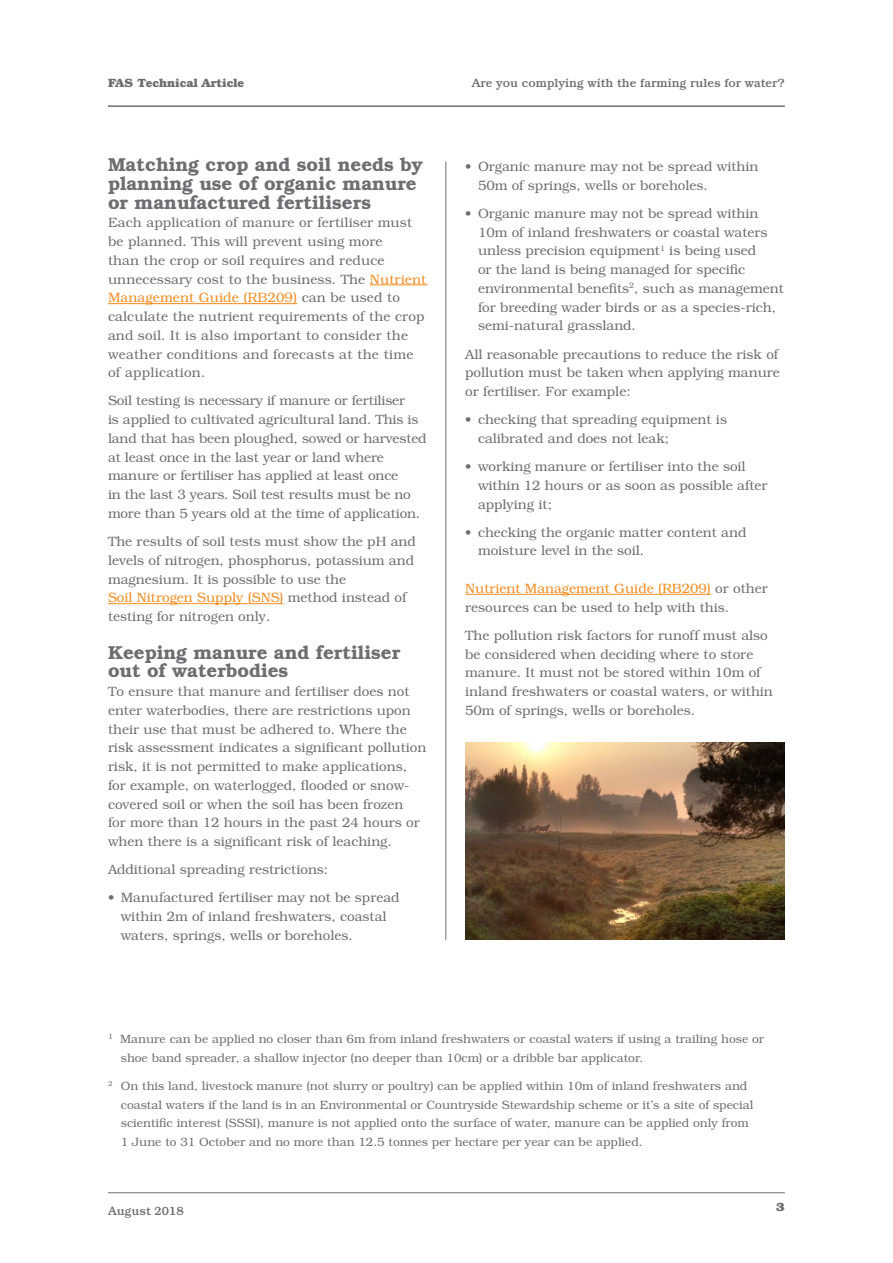
<style>
.page{position:relative;width:893px;height:1263px;background:#fff}
.page>*{position:absolute;margin:0;border:0;box-sizing:border-box;transform-origin:0 0}
.H2_1{font:600 18.75px/18.8px "Bookman Std";color:#6d6e71}
.Body_copy{font:300 13.5px/18.8px "Bookman Std";color:#6d6e71}
.Body_copy-2{font:300 12px/18.8px "Bookman Std";color:#6d6e71}
.t1{font:500 12px "Bookman Std";color:#6d6e71}
.t2{font:700 12px "Bookman Std";color:#6d6e71}
.s1{color:#f68b1f}
</style>
<div class="page">
<hr style="left:108px;top:105px;width:677px;height:2px;background:#6d6e71">
<hr style="left:108px;top:1192px;width:677px;height:1px;background:#6d6e71">
<hr style="left:370px;top:285px;width:58px;height:1px;background:#f68b1f">
<hr style="left:108px;top:303px;width:189px;height:1px;background:#f68b1f">
<hr style="left:108px;top:603px;width:176px;height:1px;background:#f68b1f">
<hr style="left:465px;top:594px;width:246px;height:1px;background:#f68b1f">
<hr style="left:446px;top:162px;width:1px;height:778px;background:#6d6e71">
<img style="left:465px;top:743px;width:320px;height:197px">
<p class="t2" style="left:108px;top:75px;width:138px">FAS Technical Article</p>
<p class="t1" style="left:472px;top:75px;width:314px">Are you complying with the farming rules for water?</p>
<p class="H2_1" style="left:108px;top:155px;width:317px">Matching crop and soil needs by planning use of organic manure or manufactured fertilisers</p>
<p class="Body_copy" style="left:108px;top:213px;width:320px">Each application of manure or fertiliser must be planned. This will prevent using more<br>than the crop or soil requires and reduce unnecessary cost to the business. The <span class="s1">Nutrient Management Guide (RB209)</span> can be used to calculate the nutrient requirements of the crop and soil. It is also important to consider the weather conditions and forecasts at the time of application.</p>
<p class="Body_copy" style="left:108px;top:392px;width:320px">Soil testing is necessary if manure or fertiliser<br>is applied to cultivated agricultural land. This is land that has been ploughed, sowed or harvested at least once in the last year or land where manure or fertiliser has applied at least once<br>in the last 3 years. Soil test results must be no more than 5 years old at the time of application.</p>
<p class="Body_copy" style="left:108px;top:532px;width:309px">The results of soil tests must show the pH and levels of nitrogen, phosphorus, potassium and magnesium. It is possible to use the<br><span class="s1">Soil Nitrogen Supply (SNS)</span> method instead of testing for nitrogen only.</p>
<p class="H2_1" style="left:108px;top:643px;width:294px">Keeping manure and fertiliser out of waterbodies</p>
<p class="Body_copy" style="left:108px;top:682px;width:320px">To ensure that manure and fertiliser does not enter waterbodies, there are restrictions upon their use that must be adhered to. Where the risk assessment indicates a significant pollution risk, it is not permitted to make applications, for example, on waterlogged, flooded or snow&shy;covered soil or when the soil has been frozen<br>for more than 12 hours in the past 24 hours or when there is a significant risk of leaching.</p>
<p class="Body_copy" style="left:108px;top:860px;width:222px">Additional spreading restrictions:</p>
<p class="Body_copy" style="left:121px;top:888px;width:280px;text-indent:-13px">• Manufactured fertiliser may not be spread within 2m of inland freshwaters, coastal waters, springs, wells or boreholes.</p>
<p class="Body_copy" style="left:478px;top:157px;width:282px;text-indent:-13px">• Organic manure may not be spread within<br>50m of springs, wells or boreholes.</p>
<p class="Body_copy" style="left:478px;top:204px;width:307px;text-indent:-13px">• Organic manure may not be spread within 10m of inland freshwaters or coastal waters unless precision equipment<sup>1</sup> is being used<br>or the land is being managed for specific environmental benefits<sup>2</sup>, such as management for breeding wader birds or as a species-rich, semi-natural grassland.</p>
<p class="Body_copy" style="left:465px;top:345px;width:316px">All reasonable precautions to reduce the risk of pollution must be taken when applying manure or fertiliser. For example:</p>
<p class="Body_copy" style="left:478px;top:410px;width:251px;text-indent:-13px">• checking that spreading equipment is calibrated and does not leak;</p>
<p class="Body_copy" style="left:478px;top:457px;width:291px;text-indent:-13px">• working manure or fertiliser into the soil within 12 hours or as soon as possible after applying it;</p>
<p class="Body_copy" style="left:478px;top:523px;width:270px;text-indent:-13px">• checking the organic matter content and moisture level in the soil.</p>
<p class="Body_copy" style="left:465px;top:579px;width:304px"><span class="s1">Nutrient Management Guide (RB209)</span> or other resources can be used to help with this.</p>
<p class="Body_copy" style="left:465px;top:626px;width:309px">The pollution risk factors for runoff must also be considered when deciding where to store manure. It must not be stored within 10m of inland freshwaters or coastal waters, or within 50m of springs, wells or boreholes.</p>
<p class="Body_copy-2" style="left:121px;top:1030px;width:645px;text-indent:-13px"><sup>1</sup> Manure can be applied no closer than 6m from inland freshwaters or coastal waters if using a trailing hose or shoe band spreader, a shallow injector (no deeper than 10cm) or a dribble bar applicator.</p>
<p class="Body_copy-2" style="left:121px;top:1076px;width:634px;text-indent:-13px"><sup>2</sup> On this land, livestock manure (not slurry or poultry) can be applied within 10m of inland freshwaters and coastal waters if the land is in an Environmental or Countryside Stewardship scheme or it’s a site of special scientific interest (SSSI), manure is not applied onto the surface of water, manure can be applied only from 1 June to 31 October and no more than 12.5 tonnes per hectare per year can be applied.</p>
<p class="t1" style="left:108px;top:1203px;width:77px">August 2018</p>
<p class="t2" style="left:776px;top:1199px;width:10px">3</p>
</div>
